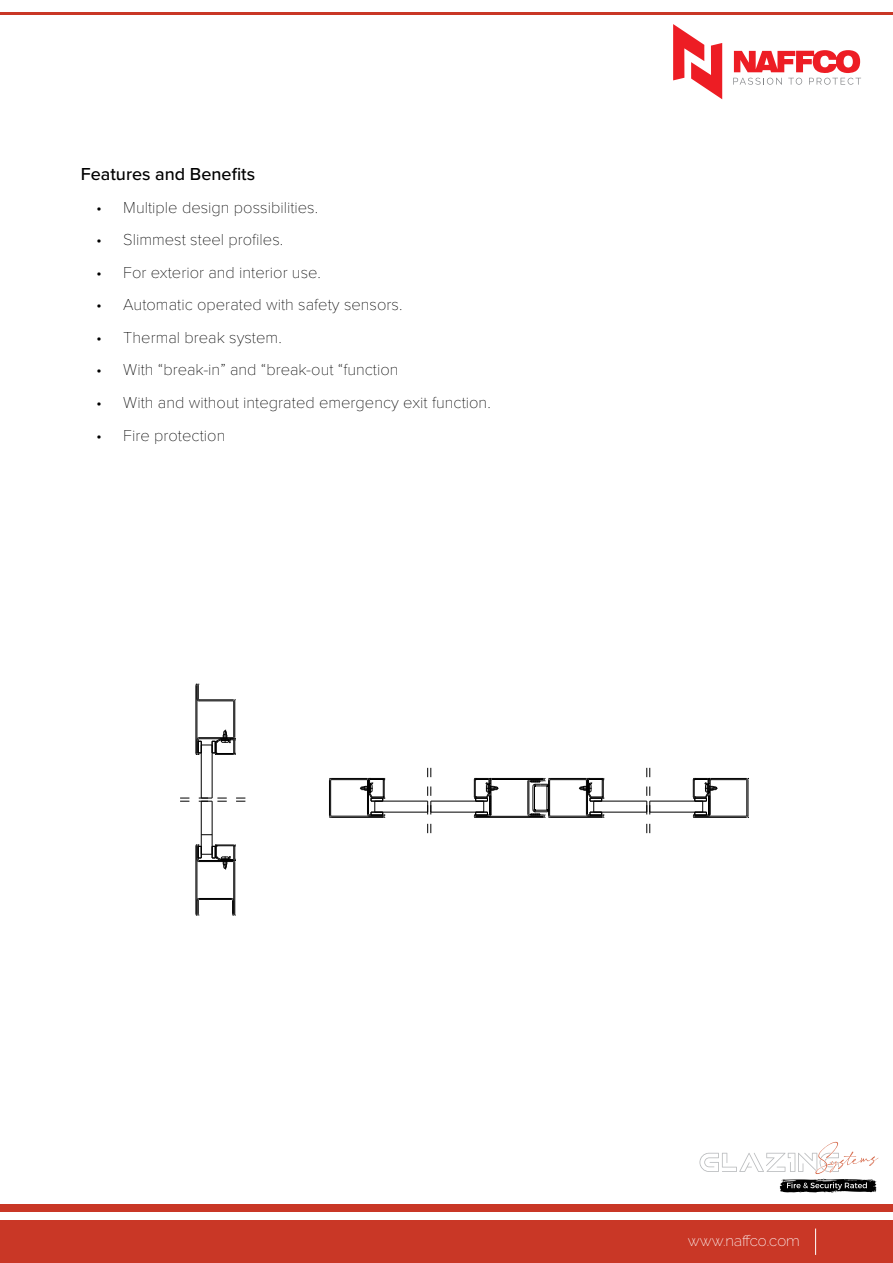
<style>
.page{position:relative;width:893px;height:1263px;background:#fff}
.page>*{position:absolute;margin:0;border:0;box-sizing:border-box;transform-origin:0 0}
.t1{font:500 18px "Proxima Nova";color:#000}
.t2{font:100 16.5px "Proxima Nova T";color:#000}
.t3{font:200 15px "Raleway";color:#fff}
</style>
<div class="page">
<div style="left:0;top:1220px;width:893px;height:43px;background:#c93726"></div>
<div style="left:0;top:1204px;width:893px;height:8px;background:#c93726"></div>
<hr style="left:0;top:13px;width:893px;height:2px;background:#c93726">
<svg style="left:673px;top:24px;width:49px;height:75px"></svg>
<svg style="left:733px;top:50px;width:128px;height:35px"></svg>
<svg style="left:815px;top:1228px;width:1px;height:27px"></svg>
<svg style="left:699px;top:1142px;width:179px;height:51px"></svg>
<hr style="left:199px;top:899px;width:33px;height:1px;background:#000">
<hr style="left:235px;top:862px;width:1px;height:52px;background:#000">
<hr style="left:196px;top:846px;width:1px;height:68px;background:#000">
<hr style="left:233px;top:862px;width:1px;height:52px;background:#000">
<hr style="left:197px;top:846px;width:1px;height:68px;background:#000">
<hr style="left:199px;top:898px;width:33px;height:1px;background:#000">
<svg style="left:232px;top:898px;width:4px;height:18px"></svg>
<svg style="left:196px;top:898px;width:4px;height:18px"></svg>
<hr style="left:233px;top:701px;width:1px;height:36px;background:#000">
<hr style="left:199px;top:701px;width:34px;height:1px;background:#000">
<hr style="left:197px;top:685px;width:1px;height:68px;background:#000">
<hr style="left:235px;top:701px;width:1px;height:36px;background:#000">
<hr style="left:199px;top:699px;width:34px;height:1px;background:#000">
<hr style="left:196px;top:685px;width:1px;height:68px;background:#000">
<svg style="left:196px;top:684px;width:4px;height:18px"></svg>
<hr style="left:201px;top:801px;width:1px;height:53px;background:#000">
<hr style="left:212px;top:801px;width:1px;height:53px;background:#000">
<svg style="left:196px;top:845px;width:40px;height:25px"></svg>
<hr style="left:201px;top:745px;width:1px;height:53px;background:#000">
<svg style="left:196px;top:730px;width:40px;height:25px"></svg>
<hr style="left:212px;top:745px;width:1px;height:53px;background:#000">
<svg style="left:180px;top:798px;width:66px;height:4px"></svg>
<hr style="left:331px;top:778px;width:36px;height:1px;background:#000">
<hr style="left:329px;top:780px;width:1px;height:36px;background:#000">
<hr style="left:331px;top:817px;width:52px;height:1px;background:#000">
<hr style="left:331px;top:779px;width:36px;height:1px;background:#000">
<hr style="left:330px;top:780px;width:1px;height:36px;background:#000">
<hr style="left:331px;top:816px;width:52px;height:1px;background:#000">
<hr style="left:492px;top:778px;width:51px;height:1px;background:#000">
<hr style="left:475px;top:817px;width:68px;height:1px;background:#000">
<hr style="left:492px;top:779px;width:51px;height:1px;background:#000">
<hr style="left:475px;top:816px;width:68px;height:1px;background:#000">
<hr style="left:550px;top:778px;width:36px;height:1px;background:#000">
<hr style="left:550px;top:817px;width:52px;height:1px;background:#000">
<hr style="left:550px;top:779px;width:36px;height:1px;background:#000">
<hr style="left:550px;top:816px;width:52px;height:1px;background:#000">
<svg style="left:528px;top:778px;width:23px;height:40px"></svg>
<hr style="left:710px;top:778px;width:36px;height:1px;background:#000">
<hr style="left:748px;top:780px;width:1px;height:36px;background:#000">
<hr style="left:694px;top:817px;width:52px;height:1px;background:#000">
<hr style="left:710px;top:779px;width:36px;height:1px;background:#000">
<hr style="left:746px;top:780px;width:1px;height:36px;background:#000">
<hr style="left:694px;top:816px;width:52px;height:1px;background:#000">
<hr style="left:375px;top:812px;width:53px;height:1px;background:#000">
<hr style="left:375px;top:801px;width:53px;height:1px;background:#000">
<svg style="left:360px;top:778px;width:25px;height:40px"></svg>
<hr style="left:431px;top:812px;width:53px;height:1px;background:#000">
<svg style="left:474px;top:778px;width:25px;height:40px"></svg>
<hr style="left:431px;top:801px;width:53px;height:1px;background:#000">
<svg style="left:427px;top:767px;width:5px;height:66px"></svg>
<hr style="left:594px;top:812px;width:53px;height:1px;background:#000">
<hr style="left:594px;top:801px;width:53px;height:1px;background:#000">
<svg style="left:579px;top:778px;width:25px;height:40px"></svg>
<hr style="left:650px;top:812px;width:53px;height:1px;background:#000">
<svg style="left:693px;top:778px;width:25px;height:40px"></svg>
<hr style="left:650px;top:801px;width:53px;height:1px;background:#000">
<svg style="left:646px;top:767px;width:4px;height:66px"></svg>
<p class="t1" style="left:81px;top:161px;width:176px">Features and Benefits</p>
<p class="t2" style="left:96px;top:195px;width:223px">• Multiple design possibilities.</p>
<p class="t2" style="left:96px;top:227px;width:188px">• Slimmest steel profiles.</p>
<p class="t2" style="left:96px;top:260px;width:226px">• For exterior and interior use.</p>
<p class="t2" style="left:96px;top:292px;width:308px">• Automatic operated with safety sensors.</p>
<p class="t2" style="left:96px;top:325px;width:187px">• Thermal break system.</p>
<p class="t2" style="left:96px;top:358px;width:304px">• With “break-in” and “break-out “function</p>
<p class="t2" style="left:96px;top:390px;width:396px">• With and without integrated emergency exit function.</p>
<p class="t2" style="left:96px;top:423px;width:131px">• Fire protection</p>
<p class="t3" style="left:688px;top:1232px;width:114px">www.naffco.com</p>
</div>
